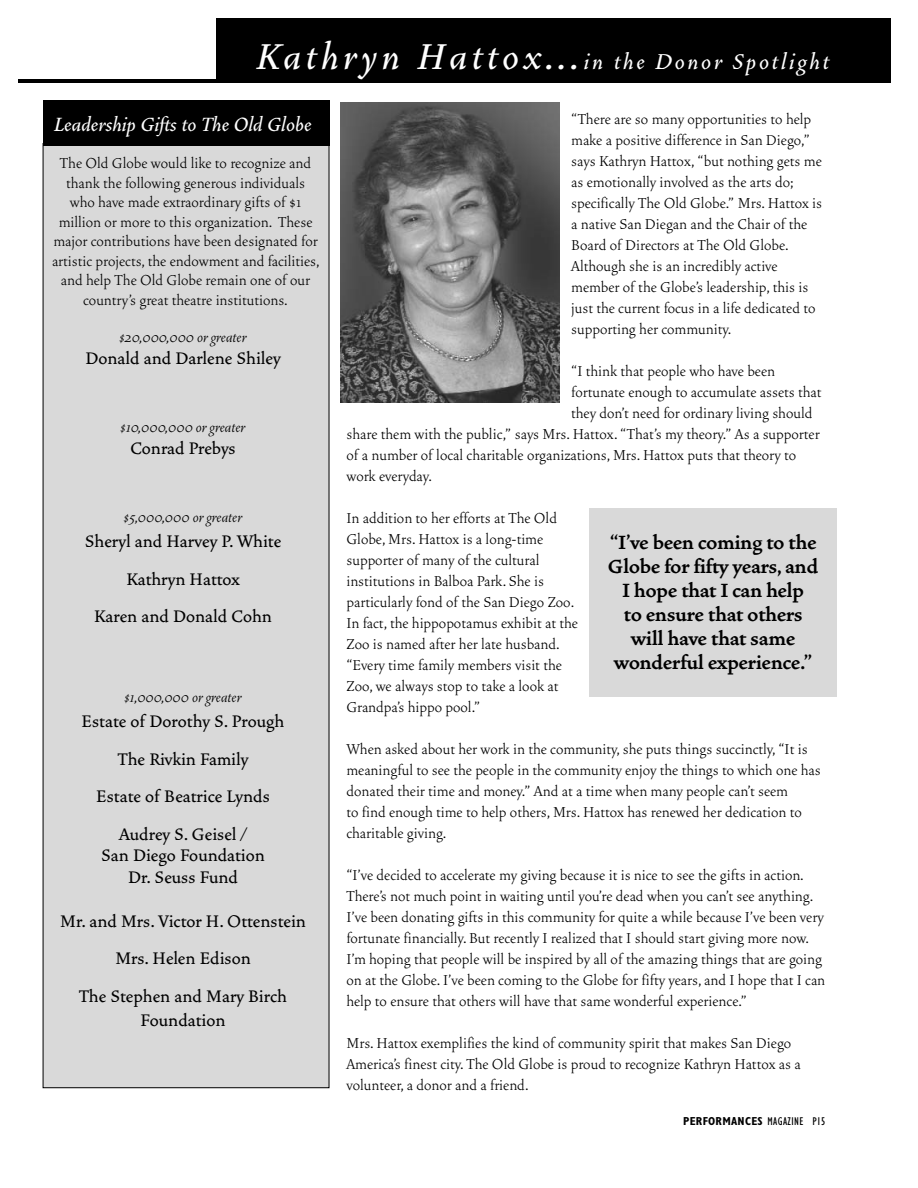
<style>
.page{position:relative;width:918px;height:1188px;background:#fff}
.page>*{position:absolute;margin:0;border:0;box-sizing:border-box;transform-origin:0 0}
.t1{font:italic 500 27px "Vendetta";letter-spacing:.1em;color:#fff}
.t2{font:700 24px/24px "Vendetta";color:#000;text-align:center}
.t3{font:italic 500 24px "Vendetta";color:#fff}
.t4{font:500 21px/37.5px "Vendetta";color:#000;text-align:center}
.t5{font:300 18px/21px "Vendetta";color:#000}
.t6{font:italic 300 18px "Vendetta";color:#000}
.t7{font:700 condensed 11.7px "Gill Sans";letter-spacing:.025em;color:#000}
.s1{font-size:45px}
.s2{font-weight:400}
</style>
<div class="page">
<div style="left:216px;top:18px;width:675px;height:64px;background:#000"></div>
<hr style="left:18px;top:79px;width:873px;height:3px;background:#000">
<div style="left:43px;top:144px;width:286px;height:943px;background:#d9d9d9"></div>
<div style="left:43px;top:100px;width:286px;height:46px;background:#000"></div>
<img style="left:341px;top:103px;width:218px;height:300px">
<div style="left:589px;top:509px;width:248px;height:188px;background:#d9d9d9"></div>
<h1 class="t1" style="left:257px;top:52px;width:574px"><span class="s1">Kathryn Hattox...</span>in the Donor Spotlight</h1>
<h2 class="t3" style="left:54px;top:116px;width:259px">Leadership Gifts to The Old Globe</h2>
<p class="t5" style="left:571px;top:110px;width:252px">“There are so many opportunities to help make a positive difference in San Diego,” says Kathryn Hattox, “but nothing gets me as emotionally involved as the arts do; specifically The Old Globe.” Mrs. Hattox is a native San Diegan and the Chair of the Board of Directors at The Old Globe.<br>Although she is an incredibly active member of the Globe’s leadership, this is just the current focus in a life dedicated to supporting her community.</p>
<p class="t5" style="left:571px;top:362px;width:205px">“I think that people who have been</p>
<p class="t5" style="left:571px;top:383px;width:252px">fortunate enough to accumulate assets that</p>
<p class="t5" style="left:571px;top:404px;width:243px">they don’t need for ordinary living should</p>
<p class="t5" style="left:346px;top:425px;width:475px">share them with the public,” says Mrs. Hattox. “That’s my theory.” As a supporter</p>
<p class="t5" style="left:346px;top:446px;width:451px">of a number of local charitable organizations, Mrs. Hattox puts that theory to</p>
<p class="t5" style="left:346px;top:467px;width:87px">work everyday.</p>
<p class="t5" style="left:346px;top:509px;width:233px">In addition to her efforts at The Old Globe, Mrs. Hattox is a long-time supporter of many of the cultural institutions in Balboa Park. She is particularly fond of the San Diego Zoo.<br>In fact, the hippopotamus exhibit at the Zoo is named after her late husband. “Every time family members visit the Zoo, we always stop to take a look at Grandpa’s hippo pool.”</p>
<p class="t5" style="left:346px;top:740px;width:476px">When asked about her work in the community, she puts things succinctly, “It is meaningful to see the people in the community enjoy the things to which one has donated their time and money.” And at a time when many people can’t seem<br>to find enough time to help others, Mrs. Hattox has renewed her dedication to charitable giving.</p>
<p class="t5" style="left:346px;top:866px;width:480px">“I’ve decided to accelerate my giving because it is nice to see the gifts in action.<br>There’s not much point in waiting until you’re dead when you can’t see anything.<br>I’ve been donating gifts in this community for quite a while because I’ve been very fortunate financially. But recently I realized that I should start giving more now.<br>I’m hoping that people will be inspired by all of the amazing things that are going on at the Globe. I’ve been coming to the Globe for fifty years, and I hope that I can help to ensure that others will have that same wonderful experience.”</p>
<p class="t5" style="left:346px;top:1034px;width:456px">Mrs. Hattox exemplifies the kind of community spirit that makes San Diego<br>America’s finest city. The Old Globe is proud to recognize Kathryn Hattox as a volunteer, a donor and a friend.</p>
<p class="t5" style="left:52px;top:155px;width:269px;line-height:19.5px;text-align:center">The Old Globe would like to recognize and thank the following generous individuals who have made extraordinary gifts of $1 million or more to this organization. These major contributions have been designated for artistic projects, the endowment and facilities, and help The Old Globe remain one of our country’s great theatre institutions.</p>
<p class="t6" style="left:119px;top:331px;width:129px">$20,000,000 or greater</p>
<p class="t4" style="left:86px;top:342px;width:197px">Donald and Darlene Shiley</p>
<p class="t6" style="left:121px;top:421px;width:126px">$10,000,000 or greater</p>
<p class="t4" style="left:130px;top:432px;width:107px">Conrad Prebys</p>
<p class="t6" style="left:124px;top:511px;width:120px">$5,000,000 or greater</p>
<p class="t4" style="left:85px;top:525px;width:198px">Sheryl and Harvey P. White<br>Kathryn Hattox<br>Karen and Donald Cohn</p>
<h2 class="t2" style="left:608px;top:532px;width:211px">“I’ve been coming to the<br>Globe for fifty years, and<br>I hope that I can help<br>to ensure that others will have that same wonderful experience.”</h2>
<p class="t6" style="left:124px;top:691px;width:119px">$1,000,000 or greater</p>
<p class="t4" style="left:82px;top:705px;width:204px">Estate of Dorothy S. Prough<br>The Rivkin Family<br>Estate of Beatrice Lynds<br>Audrey S. Geisel /</p>
<p class="t4" style="left:101px;top:846px;width:165px;line-height:22.5px">San Diego Foundation<br>Dr. Seuss Fund</p>
<p class="t4" style="left:60px;top:904px;width:247px">Mr. and Mrs. Victor H. Ottenstein<br>Mrs. Helen Edison<br>The Stephen and Mary Birch</p>
<p class="t4" style="left:141px;top:1003px;width:86px">Foundation</p>
<p class="t7" style="left:683px;top:1117px;width:144px">PERFORMANCES <span class="s2">MAGAZINE P15</span></p>
</div>
